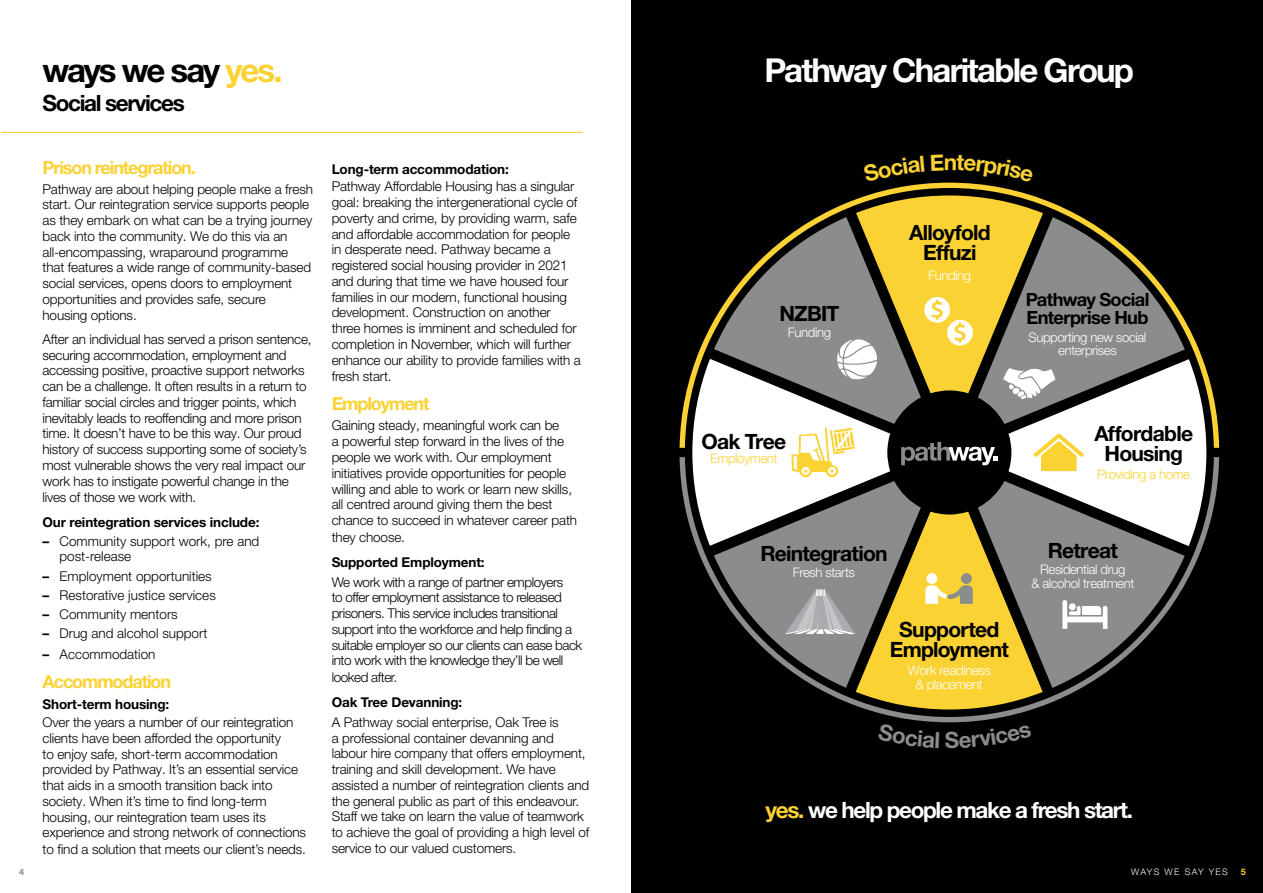
<style>
.page{position:relative;width:1263px;height:893px;background:#fff}
.page>*{position:absolute;margin:0;border:0;box-sizing:border-box;transform-origin:0 0}
.t1{font:700 33px "Helvetica Neue LT Pro";letter-spacing:-.055em;color:#fff}
.t2{font:700 33px "Helvetica Neue LT Pro";letter-spacing:-.065em;color:#000}
.t3{font:700 22.5px "Helvetica Neue LT Pro";letter-spacing:-.06em;color:#fff}
.t4{font:700 22.5px "Helvetica Neue LT Pro";letter-spacing:-.06em;color:#000}
.t5{font:700 21px/19.8px "Helvetica Neue LT Pro";letter-spacing:-.035em;color:#000;text-align:center}
.t6{font:700 18.3px/18.3px "Helvetica Neue LT Pro";letter-spacing:-.035em;color:#000}
.t7{font:700 18px "Helvetica Neue LT Pro";letter-spacing:-.06em;color:#fbd233}
.t8{font:300 13.5px/15.8px "Helvetica Neue LT Pro";letter-spacing:-.01em;color:#000}
.t9{font:300 13.5px/15.9px "Helvetica Neue LT Pro";letter-spacing:-.035em;color:#000}
.t10{font:700 13.5px "Helvetica Neue LT Pro";letter-spacing:-.01em;color:#000}
.t11{font:300 13.2px/13.8px "Helvetica Neue LT Pro";letter-spacing:-.03em;color:#fff;text-align:center}
.t12{font:300 13.2px "Helvetica Neue LT Pro";letter-spacing:-.03em;color:#fbd233}
.t13{font:300 9px "Helvetica Neue LT Pro";letter-spacing:.15em;color:#fff}
.t14{font:700 9px "Helvetica Neue LT Pro";color:#8a8c8e}
.t15{font:700 9px "Helvetica Neue LT Pro";color:#fbd233}
.s1{color:#fbd233}
.s2{font-weight:700}
</style>
<div class="page">
<div style="left:631px;top:0;width:632px;height:893px;background:#000"></div>
<svg style="left:679px;top:183px;width:540px;height:265px"></svg>
<svg style="left:679px;top:457px;width:540px;height:265px"></svg>
<hr style="left:1px;top:132px;width:582px;height:1px;background:#fbd233">
<h1 class="t2" style="left:43px;top:49px;width:242px">ways we say <span class="s1">yes.</span></h1>
<h2 class="t4" style="left:43px;top:89px;width:144px">Social services</h2>
<h3 class="t7" style="left:43px;top:156px;width:155px">Prison reintegration.</h3>
<p class="t8" style="left:43px;top:181px;width:272px">Pathway are about helping people make a fresh start. Our reintegration service supports people as they embark on what can be a trying journey back into the community. We do this via an all-encompassing, wraparound programme that features a wide range of community-based social services, opens doors to employment opportunities and provides safe, secure housing options.</p>
<p class="t8" style="left:43px;top:331px;width:271px">After an individual has served a prison sentence, securing accommodation, employment and accessing positive, proactive support networks can be a challenge. It often results in a return to familiar social circles and trigger points, which inevitably leads to reoffending and more prison time. It doesn’t have to be this way. Our proud history of success supporting some of society’s most vulnerable shows the very real impact our work has to instigate powerful change in the lives of those we work with.</p>
<p class="t10" style="left:43px;top:514px;width:218px">Our reintegration services include:</p>
<p class="t8" style="left:60px;top:534px;width:201px;line-height:15px;text-indent:-17px"><span class="s2">–</span> Community support work, pre and post-release</p>
<p class="t8" style="left:43px;top:568px;width:171px"><span class="s2">–</span> Employment opportunities</p>
<p class="t8" style="left:43px;top:587px;width:175px"><span class="s2">–</span> Restorative justice services</p>
<p class="t8" style="left:43px;top:606px;width:137px"><span class="s2">–</span> Community mentors</p>
<p class="t8" style="left:43px;top:625px;width:166px"><span class="s2">–</span> Drug and alcohol support</p>
<p class="t8" style="left:43px;top:646px;width:115px"><span class="s2">–</span> Accommodation</p>
<h3 class="t7" style="left:43px;top:671px;width:130px">Accommodation</h3>
<p class="t10" style="left:43px;top:696px;width:128px">Short-term housing:</p>
<p class="t8" style="left:43px;top:714px;width:265px">Over the years a number of our reintegration clients have been afforded the opportunity<br>to enjoy safe, short-term accommodation provided by Pathway. It’s an essential service that aids in a smooth transition back into society. When it’s time to find long-term housing, our reintegration team uses its experience and strong network of connections to find a solution that meets our client’s needs.</p>
<p class="t10" style="left:332px;top:160px;width:179px">Long-term accommodation:</p>
<p class="t8" style="left:332px;top:178px;width:251px">Pathway Affordable Housing has a singular goal: breaking the intergenerational cycle of poverty and crime, by providing warm, safe and affordable accommodation for people in desperate need. Pathway became a registered social housing provider in 2021 and during that time we have housed four families in our modern, functional housing development. Construction on another three homes is imminent and scheduled for completion in November, which will further enhance our ability to provide families with a fresh start.</p>
<h3 class="t7" style="left:332px;top:393px;width:99px">Employment</h3>
<p class="t8" style="left:332px;top:417px;width:247px">Gaining steady, meaningful work can be<br>a powerful step forward in the lives of the people we work with. Our employment initiatives provide opportunities for people willing and able to work or learn new skills, all centred around giving them the best chance to succeed in whatever career path they choose.</p>
<p class="t10" style="left:332px;top:553px;width:155px">Supported Employment:</p>
<p class="t9" style="left:332px;top:573px;width:252px">We work with a range of partner employers<br>to offer employment assistance to released prisoners. This service includes transitional support into the workforce and help finding a suitable employer so our clients can ease back into work with the knowledge they’ll be well looked after.</p>
<p class="t10" style="left:332px;top:694px;width:132px">Oak Tree Devanning:</p>
<p class="t8" style="left:332px;top:714px;width:259px">A Pathway social enterprise, Oak Tree is<br>a professional container devanning and labour hire company that offers employment, training and skill development. We have assisted a number of reintegration clients and the general public as part of this endeavour.<br>Staff we take on learn the value of teamwork to achieve the goal of providing a high level of service to our valued customers.</p>
<h1 class="t1" style="left:765px;top:49px;width:371px">Pathway Charitable Group</h1>
<h3 class="t5" style="left:909px;top:222px;width:83px">Alloyfold<br>Effuzi</h3>
<h3 class="t5" style="left:779px;top:303px;width:61px">NZBIT</h3>
<p class="t11" style="left:788px;top:325px;width:45px">Funding</p>
<p class="t11" style="left:928px;top:268px;width:45px">Funding</p>
<h3 class="t6" style="left:1026px;top:290px;width:125px">Pathway Social<br>Enterprise Hub</h3>
<p class="t11" style="left:1028px;top:330px;width:119px">Supporting new social enterprises</p>
<h3 class="t5" style="left:701px;top:431px;width:86px">Oak Tree</h3>
<h3 class="t5" style="left:1094px;top:423px;width:100px">Affordable<br>Housing</h3>
<p class="t12" style="left:710px;top:450px;width:69px">Employment</p>
<p class="t12" style="left:1097px;top:466px;width:95px">Providing a home</p>
<h3 class="t5" style="left:760px;top:543px;width:129px">Reintegration</h3>
<p class="t11" style="left:793px;top:565px;width:64px">Fresh starts</p>
<h3 class="t5" style="left:890px;top:619px;width:121px">Supported<br>Employment</h3>
<p class="t11" style="left:908px;top:663px;width:84px">Work readiness &amp; placement</p>
<h3 class="t5" style="left:1048px;top:540px;width:72px">Retreat</h3>
<p class="t11" style="left:1031px;top:562px;width:104px">Residential drug<br>&amp; alcohol treatment</p>
<h2 class="t3" style="left:766px;top:796px;width:369px"><span class="s1">yes.</span> we help people make a fresh start.</h2>
<p class="t14" style="left:19px;top:866px;width:7px">4</p>
<p class="t13" style="left:1131px;top:866px;width:98px">WAYS WE SAY YES</p>
<p class="t15" style="left:1241px;top:866px;width:7px">5</p>
</div>
